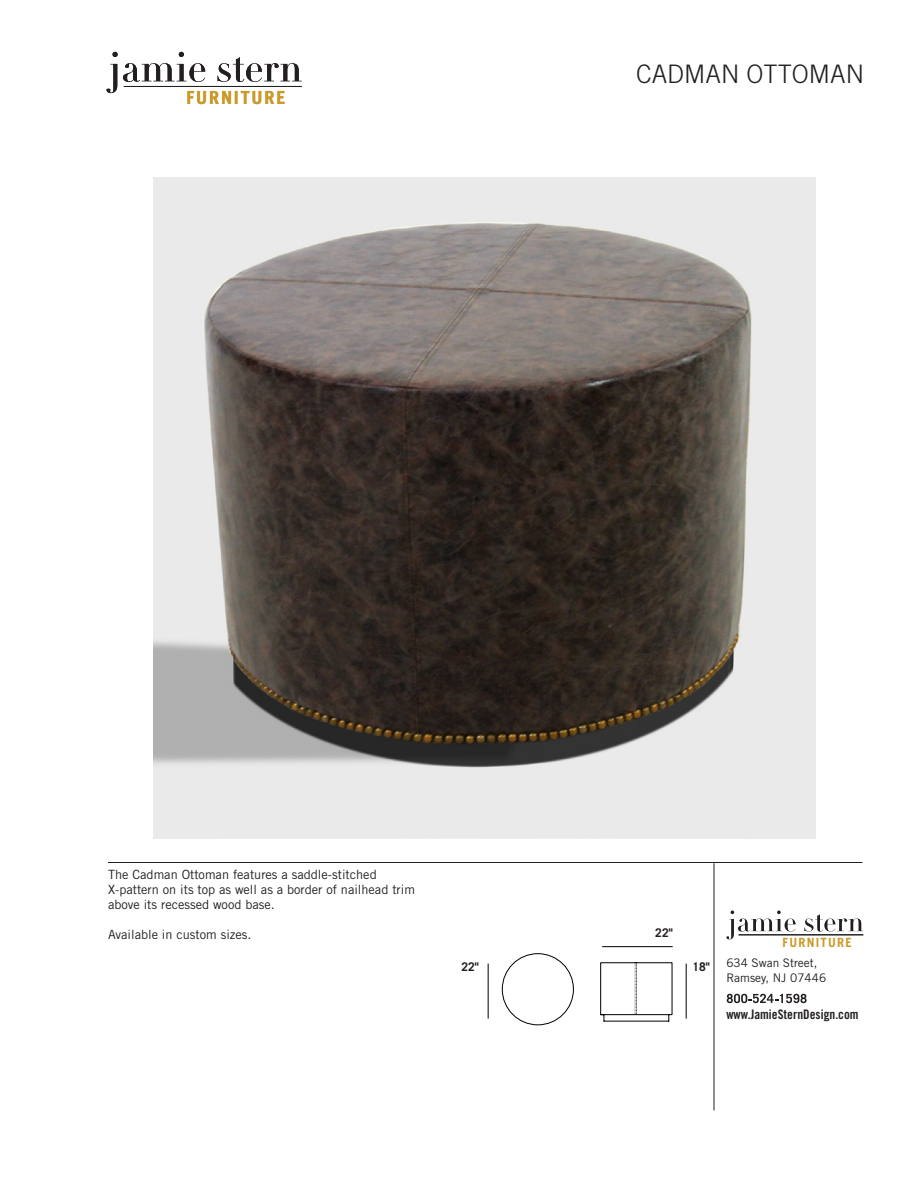
<style>
.page{position:relative;width:918px;height:1188px;background:#fff}
.page>*{position:absolute;margin:0;border:0;box-sizing:border-box;transform-origin:0 0}
.t1{font:300 25.5px "Trade Gothic";color:#231f20}
.t2{font:700 18.15px "Trade Gothic LT Std";letter-spacing:.1em;color:#ca9a2a}
.t3{font:13.2px "Trade Gothic LT Std Bd Cn 20";color:#231f20}
.Text_under_photo{font:12.75px/15px "Trade Gothic";color:#231f20}
.t4{font:700 12.75px "Trade Gothic LT Std";letter-spacing:.1em;color:#ca9a2a}
.t5{font:700 12px "Trade Gothic";color:#231f20}
.t6{font:11.85px/14.2px "Trade Gothic";color:#231f20}
</style>
<div class="page">
<hr style="left:124px;top:86px;width:178px;height:1px;background:#231f20">
<svg style="left:107px;top:52px;width:98px;height:41px"></svg>
<svg style="left:218px;top:57px;width:84px;height:25px"></svg>
<svg style="left:727px;top:994px;width:80px;height:9px"></svg>
<hr style="left:738px;top:934px;width:125px;height:2px;background:#231f20">
<svg style="left:726px;top:911px;width:70px;height:28px"></svg>
<svg style="left:804px;top:914px;width:59px;height:18px"></svg>
<hr style="left:108px;top:862px;width:754px;height:1px;background:#231f20">
<hr style="left:714px;top:863px;width:1px;height:247px;background:#231f20">
<img style="left:154px;top:177px;width:661px;height:661px">
<div style="left:502px;top:953px;width:72px;height:72px;border:1px solid #000;border-radius:50%"></div>
<svg style="left:600px;top:962px;width:72px;height:60px"></svg>
<hr style="left:602px;top:946px;width:71px;height:1px;background:#000">
<hr style="left:686px;top:964px;width:1px;height:55px;background:#000">
<hr style="left:488px;top:964px;width:1px;height:55px;background:#000">
<h2 class="t2" style="left:186px;top:86px;width:100px">FURNITURE</h2>
<p class="t1" style="left:636px;top:58px;width:230px">CADMAN OTTOMAN</p>
<p class="Text_under_photo" style="left:108px;top:867px;width:308px">The Cadman Ottoman features a saddle-stitched<br>X-pattern on its top as well as a border of nailhead trim above its recessed wood base.</p>
<p class="Text_under_photo" style="left:108px;top:927px;width:145px">Available in custom sizes.</p>
<p class="t5" style="left:655px;top:925px;width:19px">22"</p>
<p class="t5" style="left:461px;top:960px;width:19px">22"</p>
<p class="t5" style="left:693px;top:960px;width:19px">18"</p>
<p class="t4" style="left:782px;top:935px;width:71px">FURNITURE</p>
<p class="t6" style="left:726px;top:956px;width:101px">634 Swan Street,<br>Ramsey, NJ 07446</p>
<p class="t3" style="left:726px;top:1006px;width:134px">www.JamieSternDesign.com</p>
</div>
